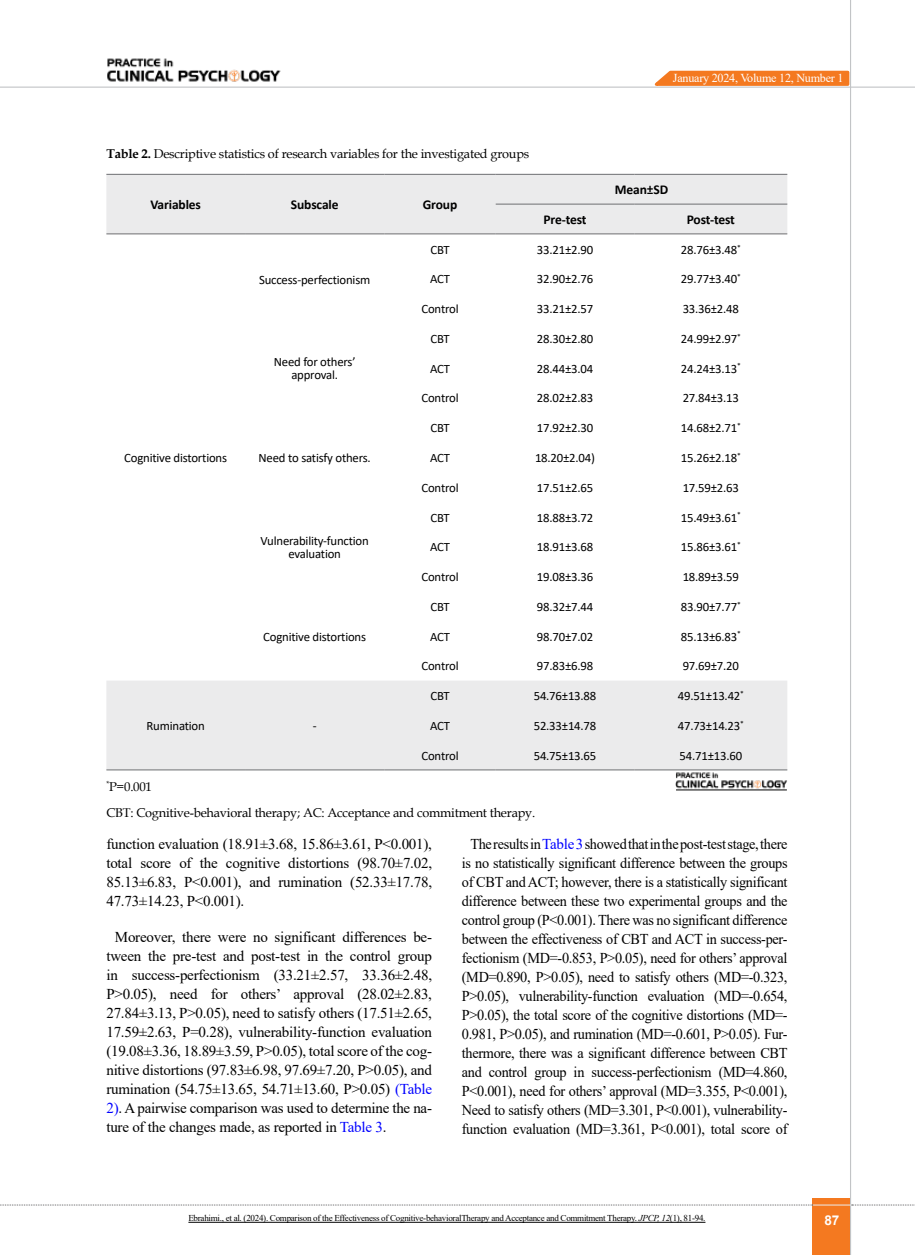
<style>
.page{position:relative;width:915px;height:1255px;background:#fff}
.page>*{position:absolute;margin:0;border:0;box-sizing:border-box;transform-origin:0 0}
.t1{font:15px/19px "Times New Roman";letter-spacing:-.02em;color:#000;text-align:center;scale:.95 1}
.t2{font:15px/19px "Times New Roman";letter-spacing:-.02em;color:#000;text-align:justify}
.t3{font:700 13.5px "Calibri";letter-spacing:-.01em;color:#000}
.t4{font:700 13.5px "Arial";color:#fff}
.t5{font:12.75px/13.5px "Calibri";letter-spacing:-.015em;color:#000;text-align:center}
.t6{font:12.75px/26.2px "Book Antiqua";letter-spacing:-.015em;color:#000}
.t7{font:12.15px "Times New Roman";letter-spacing:-.02em;color:#fff}
.t8{font:9px "Times New Roman";letter-spacing:-.03em;color:#000}
.s1{font-weight:700}
.s2{color:#00f}
.s3{font-style:italic}
</style>
<div class="page">
<div style="left:812px;top:1198px;width:38px;height:56px;background:#f47920"></div>
<hr style="left:849px;top:0;width:1px;height:1254px;background:#c2c4c6">
<hr style="left:0;top:87px;width:914px;height:1px;background:#c2c4c6">
<hr style="left:812px;top:1204px;width:38px;height:1px;background:#ebebec">
<svg style="left:0;top:1204px;width:812px;height:1px"></svg>
<svg style="left:851px;top:1204px;width:64px;height:1px"></svg>
<svg style="left:648px;top:69px;width:202px;height:18px;background:#f4944e"></svg>
<img style="left:107px;top:58px;width:174px;height:24px">
<svg style="left:106px;top:175px;width:681px;height:594px"></svg>
<hr style="left:106px;top:174px;width:139px;height:1px;background:#6d6e71">
<hr style="left:245px;top:174px;width:139px;height:1px;background:#6d6e71">
<hr style="left:384px;top:174px;width:111px;height:1px;background:#6d6e71">
<hr style="left:106px;top:233px;width:139px;height:1px;background:#6d6e71">
<hr style="left:245px;top:233px;width:139px;height:1px;background:#6d6e71">
<hr style="left:384px;top:233px;width:111px;height:1px;background:#6d6e71">
<hr style="left:495px;top:174px;width:139px;height:1px;background:#6d6e71">
<hr style="left:634px;top:174px;width:153px;height:1px;background:#6d6e71">
<hr style="left:495px;top:204px;width:139px;height:1px;background:#6d6e71">
<hr style="left:634px;top:204px;width:153px;height:1px;background:#6d6e71">
<hr style="left:495px;top:233px;width:139px;height:1px;background:#6d6e71">
<hr style="left:634px;top:233px;width:153px;height:1px;background:#6d6e71">
<hr style="left:106px;top:769px;width:139px;height:1px;background:#6d6e71">
<hr style="left:245px;top:769px;width:139px;height:1px;background:#6d6e71">
<hr style="left:384px;top:769px;width:111px;height:1px;background:#6d6e71">
<hr style="left:495px;top:769px;width:139px;height:1px;background:#6d6e71">
<hr style="left:634px;top:769px;width:153px;height:1px;background:#6d6e71">
<img style="left:675px;top:772px;width:112px;height:19px">
<hr style="left:675px;top:789px;width:111px;height:1px;background:#000">
<hr style="left:188px;top:1221px;width:517px;height:1px;background:#000">
<p class="t7" style="left:672px;top:69px;width:172px">January 2024, Volume 12, Number 1</p>
<p class="t6" style="left:106px;top:140px;width:424px"><span class="s1">Table 2.</span> Descriptive statistics of research variables for the investigated groups</p>
<p class="t3" style="left:150px;top:195px;width:52px">Variables</p>
<p class="t3" style="left:291px;top:195px;width:49px">Subscale</p>
<p class="t3" style="left:422px;top:195px;width:36px">Group</p>
<p class="t3" style="left:614px;top:180px;width:55px">Mean±SD</p>
<p class="t3" style="left:543px;top:210px;width:45px">Pre-test</p>
<p class="t3" style="left:686px;top:210px;width:50px">Post-test</p>
<p class="t5" style="left:124px;top:451px;width:104px">Cognitive distortions</p>
<p class="t5" style="left:259px;top:272px;width:113px">Success-perfectionism</p>
<p class="t5" style="left:274px;top:354px;width:83px">Need for others’ approval.</p>
<p class="t5" style="left:258px;top:450px;width:114px">Need to satisfy others.</p>
<p class="t5" style="left:260px;top:533px;width:110px">Vulnerability-function evaluation</p>
<p class="t5" style="left:263px;top:629px;width:104px">Cognitive distortions</p>
<p class="t5" style="left:430px;top:242px;width:21px">CBT</p>
<p class="t5" style="left:536px;top:242px;width:58px">33.21±2.90</p>
<p class="t5" style="left:680px;top:242px;width:61px">28.76±3.48<sup>*</sup></p>
<p class="t5" style="left:430px;top:272px;width:21px">ACT</p>
<p class="t5" style="left:536px;top:272px;width:58px">32.90±2.76</p>
<p class="t5" style="left:680px;top:272px;width:61px">29.77±3.40<sup>*</sup></p>
<p class="t5" style="left:421px;top:302px;width:39px">Control</p>
<p class="t5" style="left:536px;top:302px;width:58px">33.21±2.57</p>
<p class="t5" style="left:682px;top:302px;width:58px">33.36±2.48</p>
<p class="t5" style="left:430px;top:331px;width:21px">CBT</p>
<p class="t5" style="left:536px;top:331px;width:58px">28.30±2.80</p>
<p class="t5" style="left:680px;top:331px;width:61px">24.99±2.97<sup>*</sup></p>
<p class="t5" style="left:430px;top:361px;width:21px">ACT</p>
<p class="t5" style="left:536px;top:361px;width:58px">28.44±3.04</p>
<p class="t5" style="left:680px;top:361px;width:61px">24.24±3.13<sup>*</sup></p>
<p class="t5" style="left:421px;top:391px;width:39px">Control</p>
<p class="t5" style="left:536px;top:391px;width:58px">28.02±2.83</p>
<p class="t5" style="left:682px;top:391px;width:58px">27.84±3.13</p>
<p class="t5" style="left:430px;top:421px;width:21px">CBT</p>
<p class="t5" style="left:536px;top:421px;width:58px">17.92±2.30</p>
<p class="t5" style="left:680px;top:421px;width:61px">14.68±2.71<sup>*</sup></p>
<p class="t5" style="left:430px;top:450px;width:21px">ACT</p>
<p class="t5" style="left:535px;top:450px;width:61px">18.20±2.04)</p>
<p class="t5" style="left:680px;top:450px;width:61px">15.26±2.18<sup>*</sup></p>
<p class="t5" style="left:421px;top:480px;width:39px">Control</p>
<p class="t5" style="left:536px;top:480px;width:58px">17.51±2.65</p>
<p class="t5" style="left:682px;top:480px;width:58px">17.59±2.63</p>
<p class="t5" style="left:430px;top:510px;width:21px">CBT</p>
<p class="t5" style="left:536px;top:510px;width:58px">18.88±3.72</p>
<p class="t5" style="left:680px;top:510px;width:61px">15.49±3.61<sup>*</sup></p>
<p class="t5" style="left:430px;top:540px;width:21px">ACT</p>
<p class="t5" style="left:536px;top:540px;width:58px">18.91±3.68</p>
<p class="t5" style="left:680px;top:540px;width:61px">15.86±3.61<sup>*</sup></p>
<p class="t5" style="left:421px;top:570px;width:39px">Control</p>
<p class="t5" style="left:536px;top:570px;width:58px">19.08±3.36</p>
<p class="t5" style="left:682px;top:570px;width:58px">18.89±3.59</p>
<p class="t5" style="left:430px;top:599px;width:21px">CBT</p>
<p class="t5" style="left:536px;top:599px;width:58px">98.32±7.44</p>
<p class="t5" style="left:680px;top:599px;width:61px">83.90±7.77<sup>*</sup></p>
<p class="t5" style="left:430px;top:629px;width:21px">ACT</p>
<p class="t5" style="left:536px;top:629px;width:58px">98.70±7.02</p>
<p class="t5" style="left:680px;top:629px;width:61px">85.13±6.83<sup>*</sup></p>
<p class="t5" style="left:421px;top:659px;width:39px">Control</p>
<p class="t5" style="left:536px;top:659px;width:58px">97.83±6.98</p>
<p class="t5" style="left:682px;top:659px;width:58px">97.69±7.20</p>
<p class="t5" style="left:430px;top:689px;width:21px">CBT</p>
<p class="t5" style="left:533px;top:689px;width:64px">54.76±13.88</p>
<p class="t5" style="left:677px;top:689px;width:68px">49.51±13.42<sup>*</sup></p>
<p class="t5" style="left:430px;top:718px;width:21px">ACT</p>
<p class="t5" style="left:533px;top:718px;width:64px">52.33±14.78</p>
<p class="t5" style="left:677px;top:718px;width:68px">47.73±14.23<sup>*</sup></p>
<p class="t5" style="left:421px;top:748px;width:39px">Control</p>
<p class="t5" style="left:533px;top:748px;width:64px">54.75±13.65</p>
<p class="t5" style="left:679px;top:748px;width:64px">54.71±13.60</p>
<p class="t6" style="left:106px;top:772px;width:430px"><sup>*</sup>P=0.001<br>CBT: Cognitive-behavioral therapy; AC: Acceptance and commitment therapy.</p>
<p class="t5" style="left:146px;top:718px;width:60px">Rumination</p>
<p class="t5" style="left:312px;top:718px;width:5px">-</p>
<p class="t2" style="left:106px;top:833px;width:327px">function evaluation (18.91±3.68, 15.86±3.61, P&lt;0.001), total score of the cognitive distortions (98.70±7.02, 85.13±6.83, P&lt;0.001), and rumination (52.33±17.78, 47.73±14.23, P&lt;0.001).</p>
<p class="t2" style="left:106px;top:926px;width:327px;text-indent:9px">Moreover, there were no significant differences be&shy;tween the pre-test and post-test in the control group in success-perfectionism (33.21±2.57, 33.36±2.48, P&gt;0.05), need for others’ approval (28.02±2.83, 27.84±3.13, P&gt;0.05), need to satisfy others (17.51±2.65, 17.59±2.63, P=0.28), vulnerability-function evaluation (19.08±3.36, 18.89±3.59, P&gt;0.05), total score of the cog&shy;nitive distortions (97.83±6.98, 97.69±7.20, P&gt;0.05), and rumination (54.75±13.65, 54.71±13.60, P&gt;0.05) <span class="s2">(Table 2)</span>. A pairwise comparison was used to determine the na&shy;ture of the changes made, as reported in <span class="s2">Table 3</span>.</p>
<p class="t1" style="left:461px;top:833px;width:344px">The results in <span class="s2">Table 3</span> showed that in the post-test stage, there is no statistically significant difference between the groups of CBT and ACT; however, there is a statistically significant difference between these two experimental groups and the control group (P&lt;0.001). There was no significant difference between the effectiveness of CBT and ACT in success-per&shy;fectionism (MD=-0.853, P&gt;0.05), need for others’ approval (MD=0.890, P&gt;0.05), need to satisfy others (MD=-0.323, P&gt;0.05), vulnerability-function evaluation (MD=-0.654, P&gt;0.05), the total score of the cognitive distortions (MD=- 0.981, P&gt;0.05), and rumination (MD=-0.601, P&gt;0.05). Fur&shy;thermore, there was a significant difference between CBT and control group in success-perfectionism (MD=4.860, P&lt;0.001), need for others’ approval (MD=3.355, P&lt;0.001), Need to satisfy others (MD=3.301, P&lt;0.001), vulnerability&shy;function evaluation (MD=3.361, P&lt;0.001), total score of</p>
<p class="t8" style="left:188px;top:1211px;width:518px">Ebrahimi., et al. (2024). Comparison of the Effectiveness of Cognitive-behavioralTherapy and Acceptance and Commitment Therapy. <span class="s3">JPCP, 12</span>(1), 81-94.</p>
<p class="t4" style="left:824px;top:1210px;width:17px">87</p>
</div>
